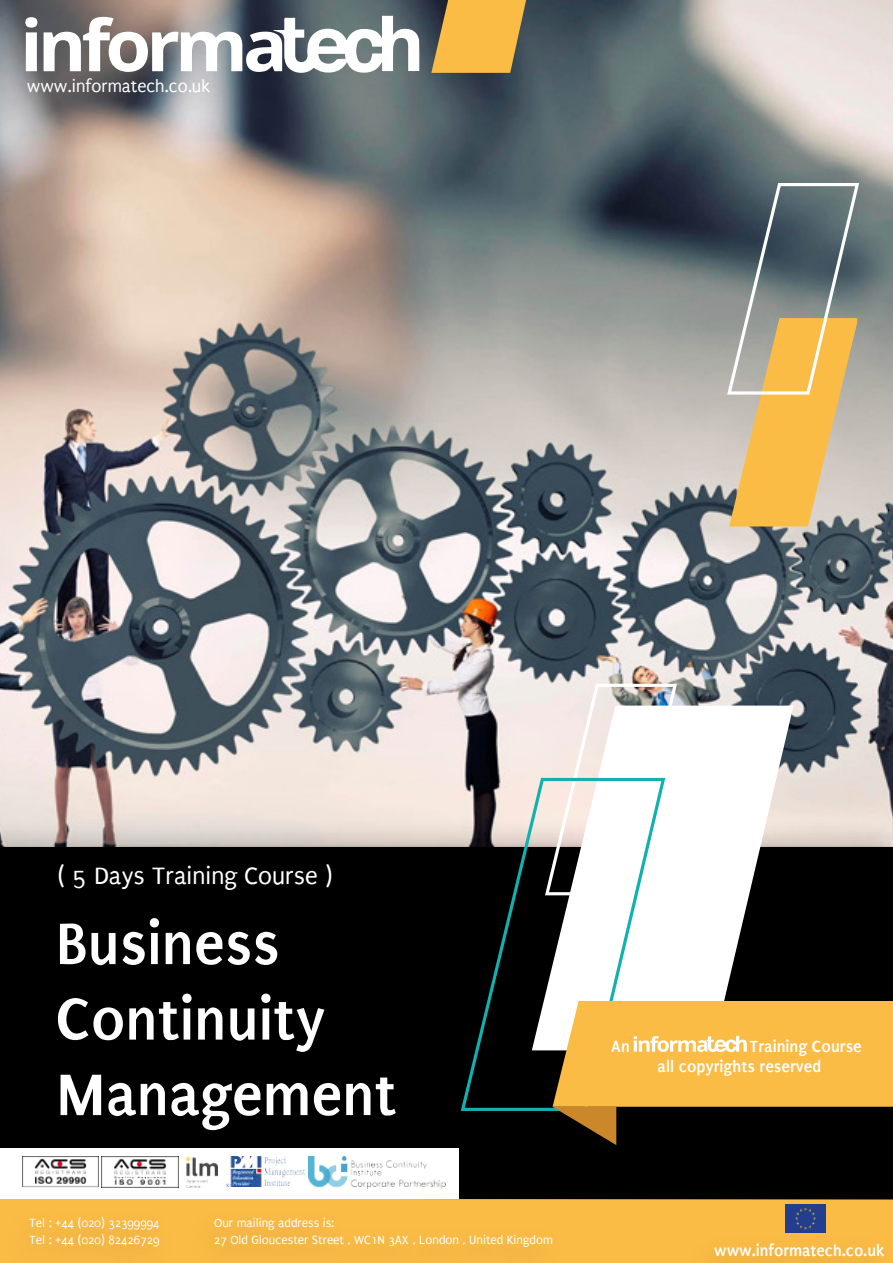
<style>
.page{position:relative;width:893px;height:1263px;background:#fff}
.page>*{position:absolute;margin:0;border:0;box-sizing:border-box;transform-origin:0 0}
.t1{font:700 62.85px/75.4px "Puritan";color:#fff}
.t2{font:25.5px "Puritan";color:#fff}
.t3{font:18.45px "Puritan";color:#fff}
.t4{font:700 17.25px/19.8px "Puritan";color:#fff}
.t5{font:700 16.95px "Puritan";color:#fff}
.t6{font:12.75px/17px "Puritan";color:#fff}
</style>
<div class="page">
<img style="left:0;top:0;width:893px;height:809px">
<svg style="left:431px;top:0;width:95px;height:73px;background:#d7a647"></svg>
<img style="left:0;top:809px;width:893px;height:38px">
<div style="left:0;top:847px;width:893px;height:351px;background:#000"></div>
<svg style="left:532px;top:706px;width:261px;height:295px"></svg>
<svg style="left:543px;top:682px;width:136px;height:215px"></svg>
<svg style="left:461px;top:778px;width:204px;height:333px"></svg>
<div style="left:601px;top:1198px;width:292px;height:65px;background:#fbbc46"></div>
<div style="left:0;top:911px;width:483px;height:198px;background:#000"></div>
<div style="left:0;top:1199px;width:179px;height:64px;background:#f9ba45"></div>
<div style="left:179px;top:1197px;width:422px;height:66px;background:#fabb45"></div>
<div style="left:679px;top:1223px;width:214px;height:40px;background:#f9bb45"></div>
<svg style="left:725px;top:181px;width:136px;height:345px;background:#ad9d76"></svg>
<svg style="left:25px;top:17px;width:12px;height:54px"></svg>
<svg style="left:44px;top:16px;width:375px;height:59px"></svg>
<svg style="left:553px;top:1001px;width:340px;height:144px;background:#bb8e3a"></svg>
<img style="left:785px;top:1205px;width:41px;height:27px">
<div style="left:0;top:1148px;width:458px;height:50px;background:#fff"></div>
<img style="left:22px;top:1156px;width:76px;height:32px">
<img style="left:102px;top:1156px;width:76px;height:31px">
<img style="left:186px;top:1156px;width:32px;height:31px">
<img style="left:227px;top:1156px;width:78px;height:30px">
<img style="left:308px;top:1156px;width:137px;height:33px">
<h3 class="t3" style="left:27px;top:76px;width:185px">www.informatech.co.uk</h3>
<h2 class="t2" style="left:58px;top:862px;width:276px">( 5 Days Training Course )</h2>
<h1 class="t1" style="left:56px;top:906px;width:342px">Business<br>Continuity<br>Management</h1>
<p class="t6" style="left:29px;top:1214px;width:132px">Tel : +44 (020) 32399994<br>Tel : +44 (020) 82426729</p>
<p class="t6" style="left:214px;top:1214px;width:340px">Our mailing address is:<br>27 Old Gloucester Street , WC1N 3AX , London , United Kingdom</p>
<h3 class="t4" style="left:611px;top:1037px;width:20px">An</h3>
<h3 class="t4" style="left:658px;top:1037px;width:206px;text-indent:92px">Training Course all copyrights reserved</h3>
<h3 class="t5" style="left:714px;top:1241px;width:171px">www.informatech.co.uk</h3>
</div>
